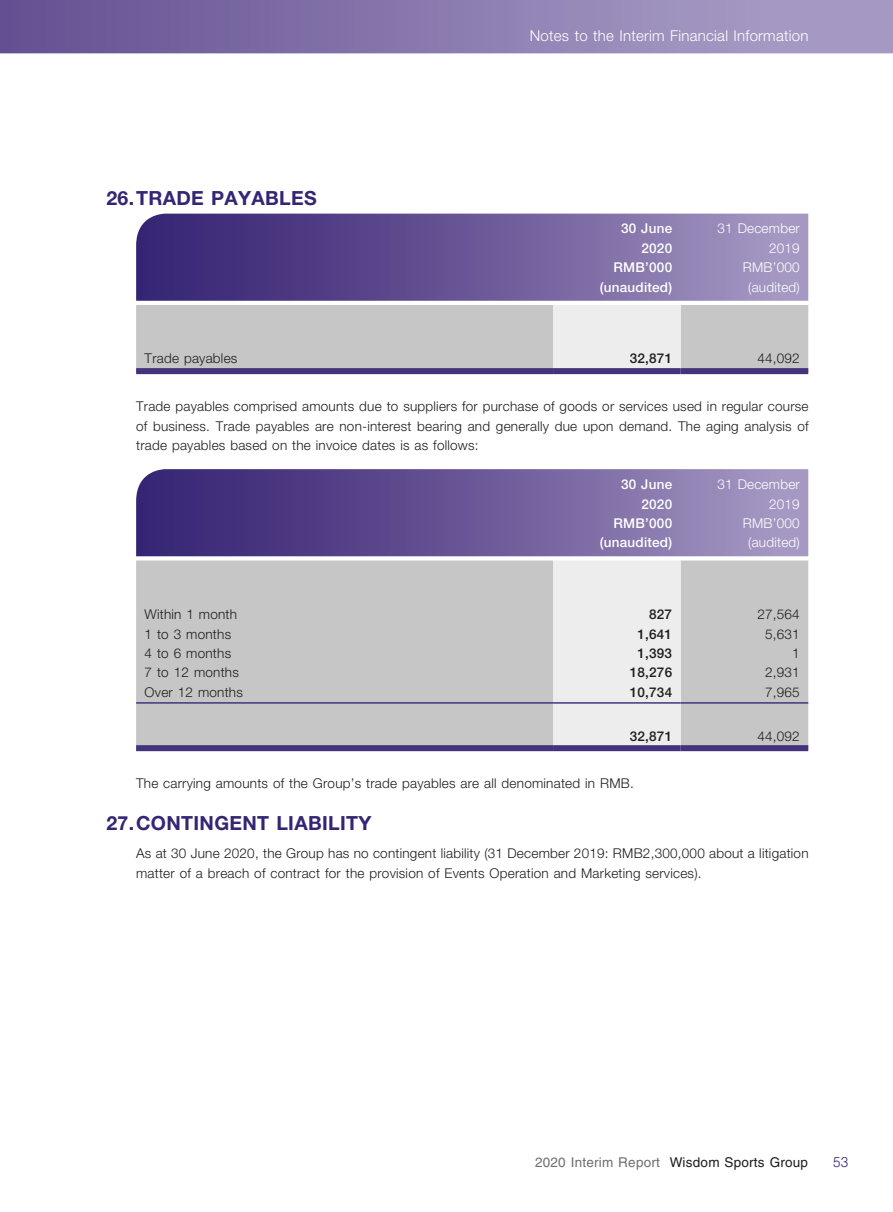
<style>
.page{position:relative;width:893px;height:1212px;background:#fff}
.page>*{position:absolute;margin:0;border:0;box-sizing:border-box;transform-origin:0 0}
.t1{font:700 19.5px "Helvetica Neue LT Std";letter-spacing:.015em;color:#352574}
.t2{font:300 15px "Helvetica Neue LT Std";letter-spacing:.015em;color:#fff}
.t3{font:300 14.25px "Helvetica LT Std";color:#352574;scale:.95 1}
.t4{font:300 13.5px/19.5px "Helvetica Neue LT Std";letter-spacing:.015em;color:#1d1d1b;text-align:justify}
.t5{font:300 13.5px/19.5px "Helvetica Neue LT Std";letter-spacing:.015em;color:#fff;text-align:right}
.t6{font:500 13.5px/19.5px "Helvetica Neue LT Std";letter-spacing:.015em;color:#fff;text-align:right}
.t7{font:500 13.5px "Helvetica Neue LT Std";letter-spacing:.015em;color:#1d1d1b}
.t8{font:13.5px "Helvetica LT Std";letter-spacing:.015em;color:#706f6f}
.s1{color:#1d1d1b}
</style>
<div class="page">
<svg style="left:0;top:0;width:892px;height:53px;background:#897aae"></svg>
<div style="left:136px;top:305px;width:672px;height:63px;background:#c6c6c6"></div>
<div style="left:553px;top:305px;width:127px;height:63px;background:#ededed"></div>
<svg style="left:136px;top:214px;width:672px;height:87px;background:#6c5c99"></svg>
<div style="left:136px;top:368px;width:417px;height:6px;background:#45327d"></div>
<div style="left:553px;top:368px;width:127px;height:6px;background:#45327d"></div>
<div style="left:680px;top:368px;width:128px;height:6px;background:#45327d"></div>
<div style="left:136px;top:561px;width:672px;height:184px;background:#c6c6c6"></div>
<div style="left:553px;top:561px;width:127px;height:184px;background:#ededed"></div>
<svg style="left:136px;top:469px;width:672px;height:87px;background:#6c5b99"></svg>
<hr style="left:136px;top:702px;width:417px;height:2px;background:#45327d">
<hr style="left:553px;top:702px;width:127px;height:2px;background:#45327d">
<hr style="left:680px;top:702px;width:128px;height:2px;background:#45327d">
<div style="left:136px;top:745px;width:417px;height:6px;background:#45327d"></div>
<div style="left:553px;top:745px;width:127px;height:6px;background:#45327d"></div>
<div style="left:680px;top:745px;width:128px;height:6px;background:#45327d"></div>
<h1 class="t1" style="left:106px;top:192px;width:212px">26. TRADE PAYABLES</h1>
<p class="t2" style="left:530px;top:31px;width:280px">Notes to the Interim Financial Information</p>
<p class="t6" style="left:621px;top:220px;width:53px">30 June<br>2020</p>
<p class="t5" style="left:717px;top:220px;width:84px">31 December<br>2019</p>
<p class="t6" style="left:613px;top:259px;width:60px">RMB’000</p>
<p class="t5" style="left:742px;top:259px;width:58px">RMB’000</p>
<p class="t6" style="left:600px;top:278px;width:74px">(unaudited)</p>
<p class="t5" style="left:748px;top:279px;width:53px">(audited)</p>
<p class="t4" style="left:145px;top:350px;width:94px">Trade payables</p>
<p class="t7" style="left:629px;top:354px;width:44px">32,871</p>
<p class="t4" style="left:757px;top:350px;width:44px">44,092</p>
<p class="t4" style="left:136px;top:398px;width:674px">Trade payables comprised amounts due to suppliers for purchase of goods or services used in regular course of business. Trade payables are non-interest bearing and generally due upon demand. The aging analysis of trade payables based on the invoice dates is as follows:</p>
<p class="t6" style="left:621px;top:476px;width:53px">30 June<br>2020</p>
<p class="t5" style="left:717px;top:476px;width:84px">31 December<br>2019</p>
<p class="t6" style="left:613px;top:515px;width:60px">RMB’000</p>
<p class="t5" style="left:742px;top:515px;width:58px">RMB’000</p>
<p class="t6" style="left:600px;top:534px;width:74px">(unaudited)</p>
<p class="t5" style="left:748px;top:534px;width:53px">(audited)</p>
<p class="t4" style="left:145px;top:606px;width:94px">Within 1 month</p>
<p class="t7" style="left:649px;top:609px;width:24px">827</p>
<p class="t4" style="left:757px;top:606px;width:44px">27,564</p>
<p class="t4" style="left:145px;top:625px;width:88px">1 to 3 months</p>
<p class="t7" style="left:637px;top:629px;width:36px">1,641</p>
<p class="t4" style="left:765px;top:625px;width:36px">5,631</p>
<p class="t4" style="left:145px;top:645px;width:88px">4 to 6 months</p>
<p class="t7" style="left:637px;top:648px;width:36px">1,393</p>
<p class="t4" style="left:792px;top:645px;width:9px">1</p>
<p class="t4" style="left:145px;top:664px;width:96px">7 to 12 months</p>
<p class="t7" style="left:629px;top:668px;width:44px">18,276</p>
<p class="t4" style="left:765px;top:664px;width:36px">2,931</p>
<p class="t4" style="left:145px;top:684px;width:100px">Over 12 months</p>
<p class="t7" style="left:629px;top:687px;width:44px">10,734</p>
<p class="t4" style="left:765px;top:684px;width:36px">7,965</p>
<p class="t7" style="left:629px;top:731px;width:44px">32,871</p>
<p class="t4" style="left:757px;top:727px;width:44px">44,092</p>
<p class="t4" style="left:136px;top:775px;width:499px">The carrying amounts of the Group’s trade payables are all denominated in RMB.</p>
<h1 class="t1" style="left:106px;top:816px;width:266px">27. CONTINGENT LIABILITY</h1>
<p class="t4" style="left:136px;top:845px;width:674px">As at 30 June 2020, the Group has no contingent liability (31 December 2019: RMB2,300,000 about a litigation matter of a breach of contract for the provision of Events Operation and Marketing services).</p>
<p class="t8" style="left:535px;top:1155px;width:274px">2020 Interim Report <span class="s1">Wisdom Sports Group</span></p>
<p class="t3" style="left:833px;top:1154px;width:18px">53</p>
</div>
